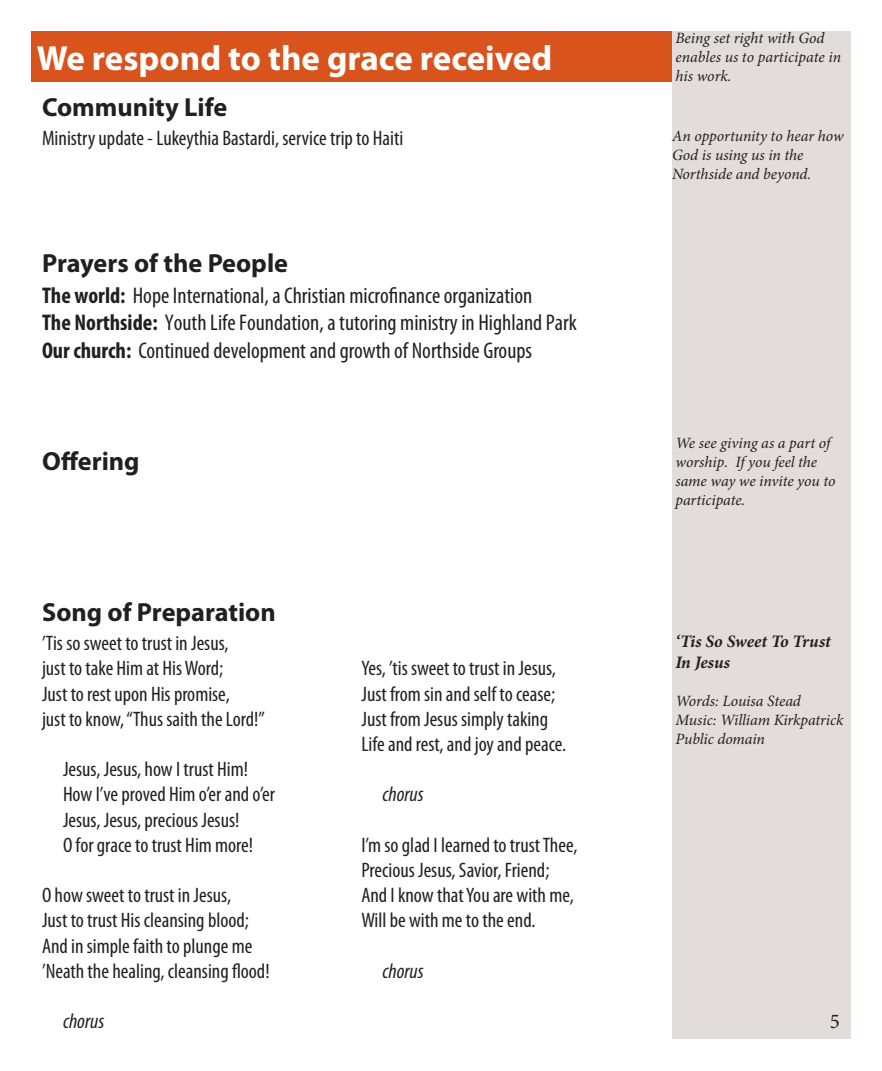
<style>
.page{position:relative;width:882px;height:1071px;background:#fff}
.page>*{position:absolute;margin:0;border:0;box-sizing:border-box;transform-origin:0 0}
.t1{font:700 35px "Myriad Pro";color:#fff}
.t2{font:700 26.25px "Myriad Pro";color:#231f20}
.t3{font:condensed 22.75px "Myriad Pro";color:#231f20}
.t4{font:condensed 21px "Myriad Pro";color:#231f20}
.t5{font:italic condensed 21px "Myriad Pro";color:#231f20}
.t6{font:21px "Minion Pro";color:#231f20}
.t7{font:italic 700 17.5px/21px "Minion Pro";color:#231f20}
.t8{font:italic 15.75px/18.9px "Minion Pro";letter-spacing:-.005em;color:#231f20}
.s1{font-weight:700}
</style>
<div class="page">
<div style="left:672px;top:32px;width:178px;height:1008px;background:#e2ddda"></div>
<div style="left:32px;top:32px;width:640px;height:50px;background:#d9531c"></div>
<p class="t1" style="left:37px;top:35px;width:517px">We respond to the grace received</p>
<p class="t2" style="left:42px;top:90px;width:187px">Community Life</p>
<p class="t8" style="left:676px;top:28px;width:167px">Being set right with God enables us to participate in his work.</p>
<p class="t4" style="left:42px;top:126px;width:363px">Ministry update - Lukeythia Bastardi, service trip to Haiti</p>
<p class="t8" style="left:672px;top:126px;width:173px">An opportunity to hear how<br>God is using us in the</p>
<p class="t8" style="left:672px;top:164px;width:141px">Northside and beyond.</p>
<p class="t2" style="left:42px;top:246px;width:248px">Prayers of the People</p>
<p class="t3" style="left:42px;top:282px;width:492px"><span class="s1">The world:</span> Hope International, a Christian microfinance organization</p>
<p class="t3" style="left:42px;top:309px;width:536px"><span class="s1">The Northside:</span> Youth Life Foundation, a tutoring ministry in Highland Park</p>
<p class="t3" style="left:42px;top:337px;width:492px"><span class="s1">Our church:</span> Continued development and growth of Northside Groups</p>
<p class="t2" style="left:42px;top:444px;width:99px">Offering</p>
<p class="t2" style="left:42px;top:595px;width:235px">Song of Preparation</p>
<p class="t4" style="left:42px;top:631px;width:188px">’Tis so sweet to trust in Jesus,</p>
<p class="t4" style="left:42px;top:656px;width:183px">just to take Him at His Word;</p>
<p class="t4" style="left:42px;top:681px;width:189px">Just to rest upon His promise,</p>
<p class="t4" style="left:42px;top:706px;width:224px">just to know, “Thus saith the Lord!”</p>
<p class="t4" style="left:63px;top:757px;width:187px">Jesus, Jesus, how I trust Him!</p>
<p class="t4" style="left:63px;top:782px;width:214px">How I’ve proved Him o’er and o’er</p>
<p class="t4" style="left:63px;top:807px;width:178px">Jesus, Jesus, precious Jesus!</p>
<p class="t4" style="left:63px;top:832px;width:192px">O for grace to trust Him more!</p>
<p class="t4" style="left:42px;top:883px;width:191px">O how sweet to trust in Jesus,</p>
<p class="t4" style="left:42px;top:908px;width:208px">Just to trust His cleansing blood;</p>
<p class="t4" style="left:42px;top:933px;width:212px">And in simple faith to plunge me</p>
<p class="t4" style="left:42px;top:958px;width:229px">’Neath the healing, cleansing flood!</p>
<p class="t5" style="left:63px;top:1009px;width:43px">chorus</p>
<p class="t4" style="left:361px;top:656px;width:196px">Yes, ’tis sweet to trust in Jesus,</p>
<p class="t4" style="left:361px;top:681px;width:195px">Just from sin and self to cease;</p>
<p class="t4" style="left:361px;top:706px;width:188px">Just from Jesus simply taking</p>
<p class="t4" style="left:361px;top:731px;width:207px">Life and rest, and joy and peace.</p>
<p class="t5" style="left:382px;top:782px;width:43px">chorus</p>
<p class="t4" style="left:361px;top:832px;width:218px">I’m so glad I learned to trust Thee,</p>
<p class="t4" style="left:361px;top:857px;width:190px">Precious Jesus, Savior, Friend;</p>
<p class="t4" style="left:361px;top:883px;width:214px">And I know that You are with me,</p>
<p class="t4" style="left:361px;top:908px;width:176px">Will be with me to the end.</p>
<p class="t5" style="left:382px;top:958px;width:43px">chorus</p>
<p class="t8" style="left:676px;top:433px;width:162px">We see giving as a part of worship. If you feel the same way we invite you to participate.</p>
<p class="t7" style="left:676px;top:631px;width:157px">‘Tis So Sweet To Trust<br>In Jesus</p>
<p class="t8" style="left:676px;top:691px;width:127px">Words: Louisa Stead</p>
<p class="t8" style="left:676px;top:710px;width:169px">Music: William Kirkpatrick</p>
<p class="t8" style="left:676px;top:729px;width:91px">Public domain</p>
<p class="t6" style="left:830px;top:1007px;width:12px">5</p>
</div>
